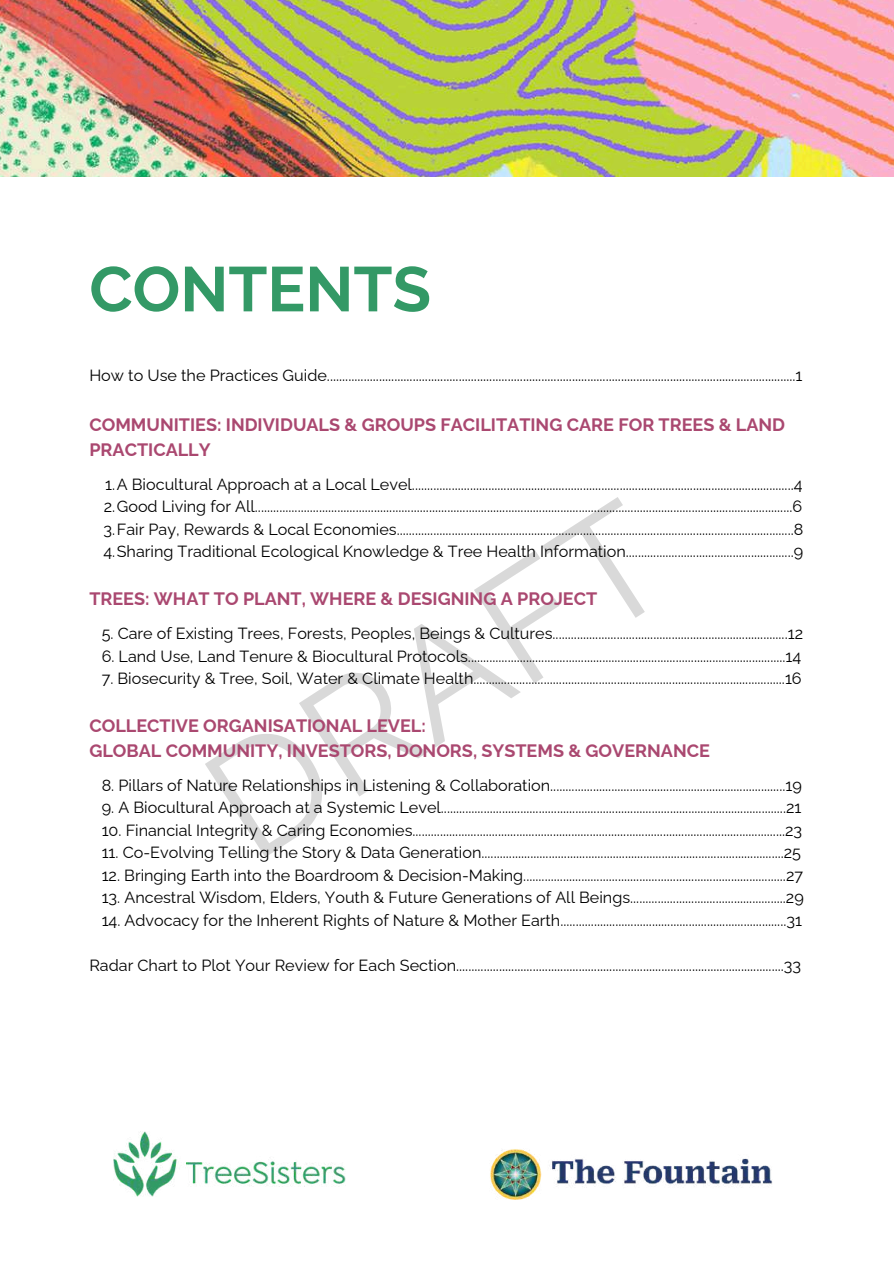
<style>
.page{position:relative;width:894px;height:1264px;background:#fff}
.page>*{position:absolute;margin:0;border:0;box-sizing:border-box;transform-origin:0 0}
.t1{font:156.6px "Raleway";color:#000}
.t2{font:700 63px "Raleway";color:#396}
.t3{font:700 18px/24.8px "Raleway";color:#aa4870}
.t4{font:16.2px/22.5px "Raleway";color:#000;text-align:justify}
</style>
<div class="page">
<img style="left:113px;top:1131px;width:232px;height:65px">
<img style="left:490px;top:1149px;width:283px;height:51px">
<img style="left:0;top:0;width:893px;height:177px">
<h2 class="t2" style="left:89px;top:252px;width:343px">CONTENTS</h2>
<p class="t4" style="left:89px;top:364px;width:714px">How to Use the Practices Guide.........................................................................................................................................................1</p>
<p class="t3" style="left:89px;top:412px;width:697px">COMMUNITIES: INDIVIDUALS &amp; GROUPS FACILITATING CARE FOR TREES &amp; LAND<br>PRACTICALLY</p>
<p class="t4" style="left:103px;top:473px;width:701px">1.A Biocultural Approach at a Local Level.............................................................................................................................4<br>2.Good Living for All................................................................................................................................................................................6<br>3.Fair Pay, Rewards &amp; Local Economies..................................................................................................................................8<br>4.Sharing Traditional Ecological Knowledge &amp; Tree Health Information.......................................................9</p>
<p class="t3" style="left:89px;top:586px;width:509px">TREES: WHAT TO PLANT, WHERE &amp; DESIGNING A PROJECT</p>
<p class="t4" style="left:102px;top:622px;width:702px">5. Care of Existing Trees, Forests, Peoples, Beings &amp; Cultures.............................................................................12</p>
<p class="t4" style="left:102px;top:644px;width:701px">6. Land Use, Land Tenure &amp; Biocultural Protocols........................................................................................................14</p>
<p class="t4" style="left:102px;top:667px;width:701px">7. Biosecurity &amp; Tree, Soil, Water &amp; Climate Health......................................................................................................16</p>
<p class="t3" style="left:89px;top:713px;width:622px">COLLECTIVE ORGANISATIONAL LEVEL:<br>GLOBAL COMMUNITY, INVESTORS, DONORS, SYSTEMS &amp; GOVERNANCE</p>
<p class="t4" style="left:102px;top:773px;width:701px">8. Pillars of Nature Relationships in Listening &amp; Collaboration.............................................................................19</p>
<p class="t4" style="left:102px;top:796px;width:701px">9. A Biocultural Approach at a Systemic Level.................................................................................................................21</p>
<p class="t4" style="left:102px;top:818px;width:701px">10. Financial Integrity &amp; Caring Economies..........................................................................................................................23</p>
<p class="t4" style="left:102px;top:841px;width:700px">11. Co-Evolving Telling the Story &amp; Data Generation...................................................................................................25</p>
<p class="t4" style="left:102px;top:863px;width:702px">12. Bringing Earth into the Boardroom &amp; Decision-Making......................................................................................27</p>
<p class="t4" style="left:102px;top:886px;width:703px">13. Ancestral Wisdom, Elders, Youth &amp; Future Generations of All Beings...................................................29</p>
<p class="t4" style="left:102px;top:908px;width:701px">14. Advocacy for the Inherent Rights of Nature &amp; Mother Earth..........................................................................31</p>
<p class="t4" style="left:89px;top:953px;width:713px">Radar Chart to Plot Your Review for Each Section...........................................................................................................33</p>
<h1 class="t1" style="left:173px;top:741px;width:509px;rotate:-33deg">DRAFT</h1>
</div>
